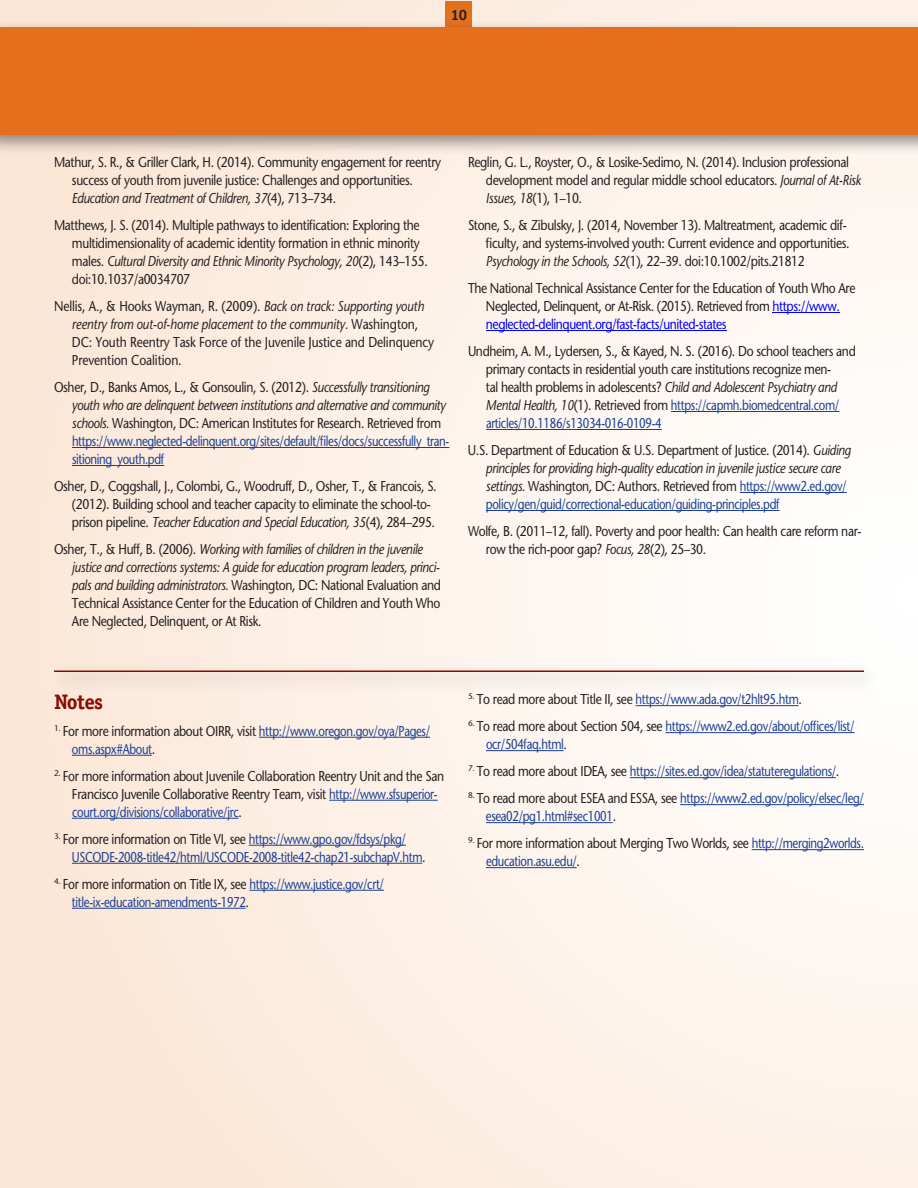
<style>
.page{position:relative;width:918px;height:1188px;background:#fff}
.page>*{position:absolute;margin:0;border:0;box-sizing:border-box;transform-origin:0 0}
.t1{font:700 21px "Officina Serif Std";letter-spacing:-.03em;color:#8b0a02}
.t2{font:700 15px "Officina Serif Std";color:#231f20}
.t3{font:500 14.25px/18px "Stone Sans Std";letter-spacing:-.03em;color:#231f20;scale:.85 1}
.t4{font:500 14.25px/18px "Stone Sans Std";letter-spacing:-.03em;color:#1b3f94;scale:.8 1}
.t5{font:500 14.25px/18px "Stone Sans Std";letter-spacing:-.01em;color:#231f20;scale:.85 1}
.s1{font-style:italic}
.s2{color:#1b3f94}
.s3{color:#00f}
.s4{color:#231f20}
</style>
<div class="page">
<div style="left:0;top:0;width:918px;height:1188px;background:linear-gradient(to right,#fbe6d6,#fefbf9)"></div>
<div style="left:446px;top:1px;width:26px;height:27px;background:#e4701e"></div>
<div style="left:0;top:19px;width:918px;height:136px;background:#231f20;opacity:.5"></div>
<div style="left:0;top:28px;width:918px;height:107px;background:#e4701e"></div>
<hr style="left:72px;top:447px;width:377px;height:1px;background:#1b3f94">
<hr style="left:72px;top:465px;width:92px;height:1px;background:#1b3f94">
<hr style="left:671px;top:411px;width:168px;height:1px;background:#1b3f94">
<hr style="left:486px;top:429px;width:176px;height:1px;background:#1b3f94">
<hr style="left:740px;top:492px;width:107px;height:1px;background:#1b3f94">
<hr style="left:486px;top:510px;width:294px;height:1px;background:#1b3f94">
<hr style="left:486px;top:331px;width:241px;height:1px;background:#00f">
<hr style="left:772px;top:313px;width:68px;height:1px;background:#00f">
<hr style="left:259px;top:737px;width:171px;height:1px;background:#1b3f94">
<hr style="left:72px;top:755px;width:80px;height:1px;background:#1b3f94">
<hr style="left:329px;top:800px;width:109px;height:1px;background:#1b3f94">
<hr style="left:72px;top:818px;width:167px;height:1px;background:#1b3f94">
<hr style="left:249px;top:845px;width:157px;height:1px;background:#1b3f94">
<hr style="left:72px;top:863px;width:350px;height:1px;background:#1b3f94">
<hr style="left:249px;top:890px;width:135px;height:1px;background:#1b3f94">
<hr style="left:72px;top:908px;width:174px;height:1px;background:#1b3f94">
<hr style="left:636px;top:705px;width:163px;height:1px;background:#1b3f94">
<hr style="left:665px;top:732px;width:190px;height:1px;background:#1b3f94">
<hr style="left:486px;top:750px;width:78px;height:1px;background:#1b3f94">
<hr style="left:630px;top:777px;width:206px;height:1px;background:#1b3f94">
<hr style="left:680px;top:804px;width:184px;height:1px;background:#1b3f94">
<hr style="left:486px;top:822px;width:127px;height:1px;background:#1b3f94">
<hr style="left:752px;top:849px;width:112px;height:1px;background:#1b3f94">
<hr style="left:486px;top:867px;width:91px;height:1px;background:#1b3f94">
<div style="left:48px;top:662px;width:834px;height:30px;background:#231f20;opacity:.5"></div>
<hr style="left:54px;top:670px;width:810px;height:2px;background:#8b0a02">
<p class="t2" style="left:451px;top:5px;width:18px">10</p>
<p class="t3" style="left:72px;top:153px;width:436px;text-indent:-18px">Mathur, S. R., &amp; Griller Clark, H. (2014). Community engagement for reentry success of youth from juvenile justice: Challenges and opportunities.<br><span class="s1">Education and Treatment of Children, 37</span>(4), 713–734.</p>
<p class="t3" style="left:72px;top:216px;width:420px;text-indent:-18px">Matthews, J. S. (2014). Multiple pathways to identification: Exploring the multidimensionality of academic identity formation in ethnic minority males. <span class="s1">Cultural Diversity and Ethnic Minority Psychology, 20</span>(2), 143–155. doi:10.1037/a0034707</p>
<p class="t5" style="left:72px;top:297px;width:428px;text-indent:-18px">Nellis, A., &amp; Hooks Wayman, R. (2009). <span class="s1">Back on track: Supporting youth reentry from out-of-home placement to the community.</span> Washington, DC: Youth Reentry Task Force of the Juvenile Justice and Delinquency Prevention Coalition.</p>
<p class="t3" style="left:72px;top:378px;width:445px;text-indent:-18px">Osher, D., Banks Amos, L., &amp; Gonsoulin, S. (2012). <span class="s1">Successfully transitioning youth who are delinquent between institutions and alternative and community schools.</span> Washington, DC: American Institutes for Research. Retrieved from <span class="s2">https://www.neglected-delinquent.org/sites/default/files/docs/successfully_tran&shy;sitioning_youth.pdf</span></p>
<p class="t3" style="left:72px;top:477px;width:431px;text-indent:-18px">Osher, D., Coggshall, J., Colombi, G., Woodruff, D., Osher, T., &amp; Francois, S. (2012). Building school and teacher capacity to eliminate the school-to&shy;prison pipeline. <span class="s1">Teacher Education and Special Education, 35</span>(4), 284–295.</p>
<p class="t3" style="left:72px;top:540px;width:436px;text-indent:-18px">Osher, T., &amp; Huff, B. (2006). <span class="s1">Working with families of children in the juvenile justice and corrections systems: A guide for education program leaders, princi&shy;pals and building administrators.</span> Washington, DC: National Evaluation and Technical Assistance Center for the Education of Children and Youth Who Are Neglected, Delinquent, or At Risk.</p>
<p class="t3" style="left:486px;top:153px;width:443px;text-indent:-18px">Reglin, G. L., Royster, O., &amp; Losike-Sedimo, N. (2014). Inclusion professional development model and regular middle school educators. <span class="s1">Journal of At-Risk<br>Issues, 18</span>(1), 1–10.</p>
<p class="t3" style="left:486px;top:216px;width:429px;text-indent:-18px">Stone, S., &amp; Zibulsky, J. (2014, November 13). Maltreatment, academic dif&shy;ficulty, and systems-involved youth: Current evidence and opportunities.<br><span class="s1">Psychology in the Schools, 52</span>(1), 22–39. doi:10.1002/pits.21812</p>
<p class="t3" style="left:486px;top:279px;width:436px;text-indent:-18px">The National Technical Assistance Center for the Education of Youth Who Are<br>Neglected, Delinquent, or At-Risk. (2015). Retrieved from <span class="s3">https://www. neglected-delinquent.org/fast-facts/united-states</span></p>
<p class="t3" style="left:486px;top:342px;width:437px;text-indent:-18px">Undheim, A. M., Lydersen, S., &amp; Kayed, N. S. (2016). Do school teachers and primary contacts in residential youth care institutions recognize men-<br>tal health problems in adolescents? <span class="s1">Child and Adolescent Psychiatry and Mental Health, 10</span>(1). Retrieved from <span class="s2">https://capmh.biomedcentral.com/ articles/10.1186/s13034-016-0109-4</span></p>
<p class="t3" style="left:486px;top:441px;width:431px;text-indent:-18px">U.S. Department of Education &amp; U.S. Department of Justice. (2014). <span class="s1">Guiding principles for providing high-quality education in juvenile justice secure care settings.</span> Washington, DC: Authors. Retrieved from <span class="s2">https://www2.ed.gov/ policy/gen/guid/correctional-education/guiding-principles.pdf</span></p>
<p class="t3" style="left:486px;top:522px;width:443px;text-indent:-18px">Wolfe, B. (2011–12, fall). Poverty and poor health: Can health care reform nar&shy;row the rich-poor gap? <span class="s1">Focus, 28</span>(2), 25–30.</p>
<h2 class="t1" style="left:54px;top:689px;width:51px">Notes</h2>
<p class="t4" style="left:72px;top:722px;width:449px;text-indent:-18px"><sup>1.</sup> <span class="s4">For more information about OIRR, visit</span> http://www.oregon.gov/oya/Pages/ oms.aspx#About<span class="s4">.</span></p>
<p class="t3" style="left:72px;top:767px;width:439px;text-indent:-18px"><sup>2.</sup> For more information about Juvenile Collaboration Reentry Unit and the San<br>Francisco Juvenile Collaborative Reentry Team, visit <span class="s2">http://www.sfsuperior&shy;court.org/divisions/collaborative/jrc</span>.</p>
<p class="t4" style="left:72px;top:830px;width:444px;text-indent:-18px"><sup>3.</sup> <span class="s4">For more information on Title VI, see</span> https://www.gpo.gov/fdsys/pkg/<br>USCODE-2008-title42/html/USCODE-2008-title42-chap21-subchapV.htm<span class="s4">.</span></p>
<p class="t4" style="left:72px;top:875px;width:392px;text-indent:-18px"><sup>4.</sup> <span class="s4">For more information on Title IX, see</span> https://www.justice.gov/crt/ title-ix-education-amendments-1972<span class="s4">.</span></p>
<p class="t4" style="left:468px;top:690px;width:419px"><sup>5.</sup> <span class="s4">To read more about Title II, see</span> https://www.ada.gov/t2hlt95.htm<span class="s4">.</span></p>
<p class="t4" style="left:486px;top:717px;width:462px;text-indent:-18px"><sup>6.</sup> <span class="s4">To read more about Section 504, see</span> https://www2.ed.gov/about/offices/list/ ocr/504faq.html<span class="s4">.</span></p>
<p class="t4" style="left:468px;top:762px;width:466px"><sup>7.</sup> <span class="s4">To read more about IDEA, see</span> https://sites.ed.gov/idea/statuteregulations/<span class="s4">.</span></p>
<p class="t4" style="left:486px;top:789px;width:474px;text-indent:-18px"><sup>8.</sup> <span class="s4">To read more about ESEA and ESSA, see</span> https://www2.ed.gov/policy/elsec/leg/ esea02/pg1.html#sec1001<span class="s4">.</span></p>
<p class="t3" style="left:486px;top:834px;width:446px;text-indent:-18px"><sup>9.</sup> For more information about Merging Two Worlds, see <span class="s2">http://merging2worlds. education.asu.edu/</span>.</p>
</div>
